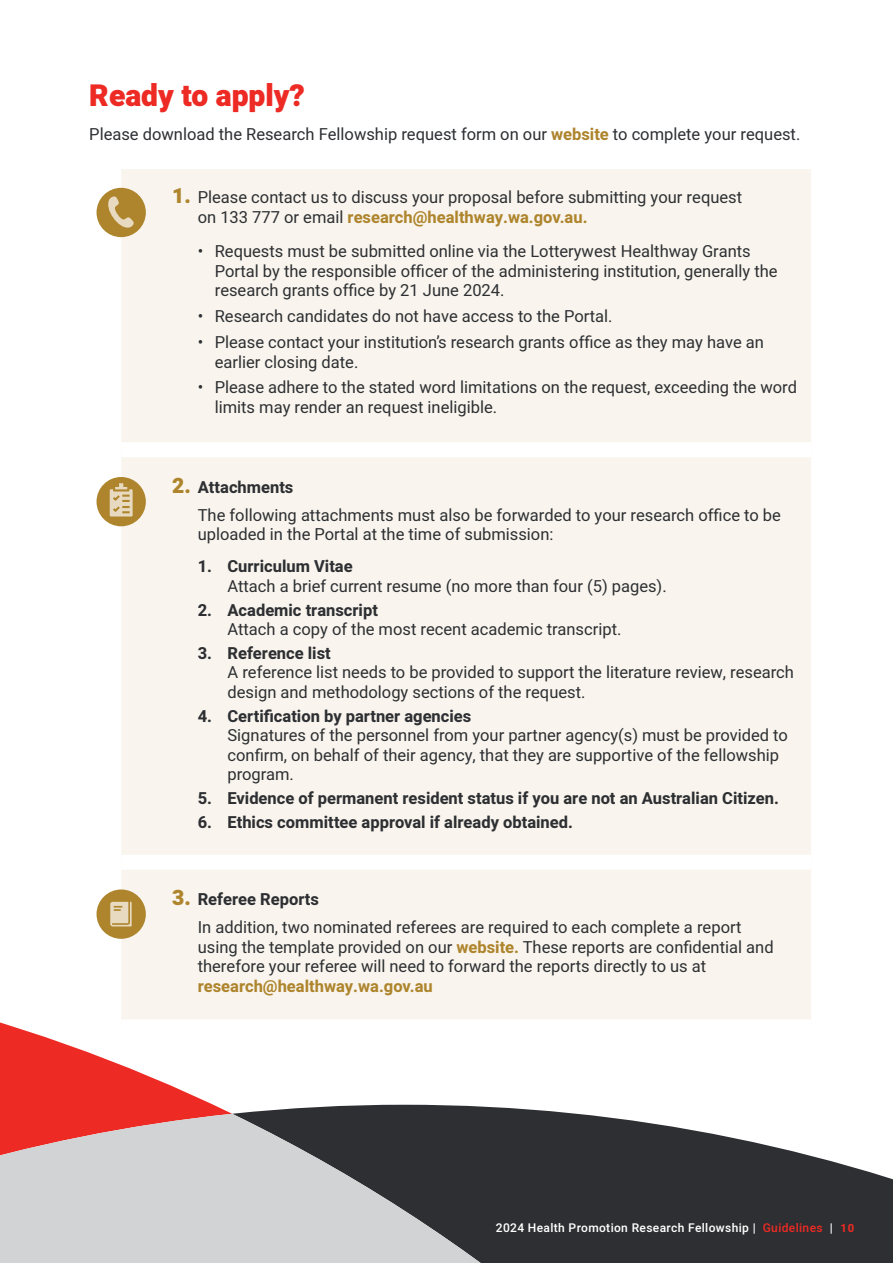
<style>
.page{position:relative;width:893px;height:1263px;background:#fff}
.page>*{position:absolute;margin:0;border:0;box-sizing:border-box;transform-origin:0 0}
.t1{font:900 30px "Heebo";color:#ed2a24}
.t2{font:16.5px/19.5px "Heebo";color:#2d2f32}
.t3{font:700 16.5px "Heebo";color:#2d2f32}
.t4{font:700 16.5px "Heebo";color:#ae852d}
.t5{font:500 12px "Heebo";letter-spacing:.03em;color:#fff}
.s1{font-weight:700;color:#ae852d}
.s2{font-weight:900;font-size:21px;color:#ae852d}
.s3{font-weight:700}
.s4{color:#ed2a24}
.s5{font-weight:700;font-size:11.25px;color:#ed2a24}
</style>
<div class="page">
<div style="left:121px;top:169px;width:690px;height:850px;background:#f9f5ee"></div>
<div style="left:121px;top:442px;width:690px;height:15px;background:#fff"></div>
<div style="left:121px;top:855px;width:690px;height:15px;background:#fff"></div>
<div style="left:97px;top:188px;width:49px;height:49px;background:#ae852d;border-radius:50%"></div>
<svg style="left:108px;top:196px;width:26px;height:32px"></svg>
<div style="left:97px;top:889px;width:49px;height:50px;background:#ae852d;border-radius:50%"></div>
<svg style="left:110px;top:902px;width:22px;height:24px"></svg>
<div style="left:97px;top:477px;width:49px;height:49px;background:#ae852d;border-radius:50%"></div>
<svg style="left:110px;top:483px;width:23px;height:33px"></svg>
<svg style="left:0;top:984px;width:232px;height:121px"></svg>
<svg style="left:0;top:1105px;width:578px;height:9px"></svg>
<svg style="left:0;top:1114px;width:893px;height:149px;background:#7e7a7c"></svg>
<h1 class="t1" style="left:89px;top:75px;width:217px">Ready to apply?</h1>
<p class="t2" style="left:89px;top:124px;width:713px">Please download the Research Fellowship request form on our <span class="s1">website</span> to complete your request.</p>
<p class="t2" style="left:198px;top:188px;width:546px;text-indent:-26px"><span class="s2">1.</span> Please contact us to discuss your proposal before submitting your request on 133 777 or email <span class="s1">research@healthway.wa.gov.au.</span></p>
<p class="t2" style="left:215px;top:242px;width:564px;text-indent:-17px">• Requests must be submitted online via the Lotterywest Healthway Grants<br>Portal by the responsible officer of the administering institution, generally the research grants office by 21 June 2024.</p>
<p class="t2" style="left:198px;top:307px;width:416px">• Research candidates do not have access to the Portal.</p>
<p class="t2" style="left:215px;top:332px;width:551px;text-indent:-17px">• Please contact your institution’s research grants office as they may have an earlier closing date.</p>
<p class="t2" style="left:215px;top:378px;width:584px;text-indent:-17px">• Please adhere to the stated word limitations on the request, exceeding the word limits may render an request ineligible.</p>
<p class="t2" style="left:198px;top:473px;width:585px;line-height:28px;text-indent:-26px"><span class="s2">2.</span> <span class="s3">Attachments<br></span>The following attachments must also be forwarded to your research office to be</p>
<p class="t2" style="left:198px;top:524px;width:357px">uploaded in the Portal at the time of submission:</p>
<p class="t3" style="left:198px;top:555px;width:156px">1. Curriculum Vitae</p>
<p class="t2" style="left:227px;top:576px;width:441px">Attach a brief current resume (no more than four (5) pages).</p>
<p class="t3" style="left:198px;top:598px;width:182px">2. Academic transcript</p>
<p class="t2" style="left:227px;top:619px;width:395px">Attach a copy of the most recent academic transcript.</p>
<p class="t3" style="left:198px;top:641px;width:135px">3. Reference list</p>
<p class="t2" style="left:227px;top:663px;width:568px">A reference list needs to be provided to support the literature review, research design and methodology sections of the request.</p>
<p class="t3" style="left:198px;top:704px;width:275px">4. Certification by partner agencies</p>
<p class="t2" style="left:227px;top:725px;width:562px">Signatures of the personnel from your partner agency(s) must be provided to confirm, on behalf of their agency, that they are supportive of the fellowship program.</p>
<p class="t3" style="left:198px;top:786px;width:583px">5. Evidence of permanent resident status if you are not an Australian Citizen.</p>
<p class="t3" style="left:198px;top:810px;width:377px">6. Ethics committee approval if already obtained.</p>
<p class="t2" style="left:198px;top:885px;width:545px;line-height:28px;text-indent:-26px"><span class="s2">3.</span> <span class="s3">Referee Reports<br></span>In addition, two nominated referees are required to each complete a report</p>
<p class="t2" style="left:198px;top:937px;width:577px">using the template provided on our <span class="s1">website.</span> These reports are confidential and therefore your referee will need to forward the reports directly to us at</p>
<p class="t4" style="left:198px;top:974px;width:237px">research@healthway.wa.gov.au</p>
<p class="t5" style="left:496px;top:1219px;width:360px">2024 Health Promotion Research Fellowship | <span class="s4">Guidelines</span> | <span class="s5">10</span></p>
</div>
